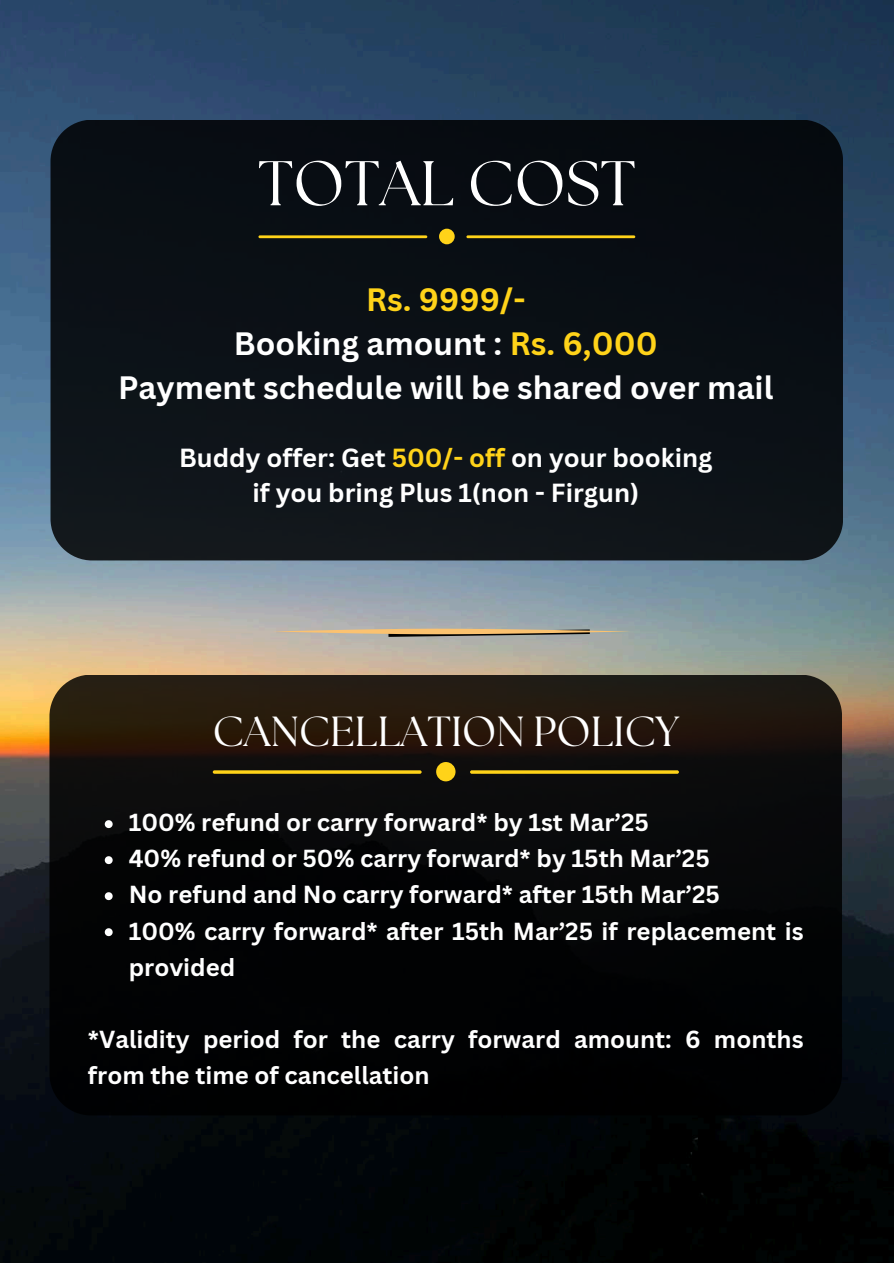
<style>
.page{position:relative;width:894px;height:1264px;background:#fff}
.page>*{position:absolute;margin:0;border:0;box-sizing:border-box;transform-origin:0 0}
.t1{font:63px "The Seasons";color:#fff}
.t2{font:42px "The Seasons";color:#fff}
.t3{font:700 31.5px/43.8px "Canva Sans";color:#fff;text-align:center}
.t4{font:700 25.5px/34.8px "Canva Sans";color:#fff;text-align:center}
.t5{font:700 24px/36px "Canva Sans";color:#fff}
.s1{color:#ffd319}
</style>
<div class="page">
<img style="left:0;top:0;width:893px;height:1262px">
<svg style="left:49px;top:674px;width:792px;height:441px;background:#0a0907"></svg>
<div style="left:50px;top:120px;width:792px;height:440px;background:#0b1016"></div>
<hr style="left:466px;top:235px;width:169px;height:3px;background:#ffd319">
<hr style="left:258px;top:235px;width:169px;height:3px;background:#ffd319">
<div style="left:439px;top:229px;width:15px;height:15px;background:#ffd319;border-radius:50%"></div>
<hr style="left:470px;top:770px;width:208px;height:3px;background:#ffd319;border-radius:2px">
<hr style="left:213px;top:770px;width:208px;height:3px;background:#ffd319;border-radius:2px">
<div style="left:436px;top:762px;width:19px;height:19px;background:#ffd319;border-radius:50%"></div>
<svg style="left:272px;top:627px;width:358px;height:12px;background:#b3a58c"></svg>
<svg style="left:105px;top:820px;width:8px;height:8px"></svg>
<svg style="left:105px;top:856px;width:8px;height:8px"></svg>
<svg style="left:105px;top:892px;width:8px;height:8px"></svg>
<svg style="left:105px;top:928px;width:8px;height:8px"></svg>
<h1 class="t1" style="left:258px;top:155px;width:379px">TOTAL COST</h1>
<h3 class="t3" style="left:118px;top:276px;width:656px"><span class="s1">Rs. 9999/-<br></span>Booking amount : <span class="s1">Rs. 6,000<br></span>Payment schedule will be shared over mail</h3>
<p class="t4" style="left:179px;top:440px;width:534px">Buddy offer: Get <span class="s1">500/- off</span> on your booking if you bring Plus 1(non - Firgun)</p>
<h2 class="t2" style="left:213px;top:712px;width:467px">CANCELLATION POLICY</h2>
<p class="t5" style="left:129px;top:804px;width:676px">100% refund or carry forward* by 1st Mar’25<br>40% refund or 50% carry forward* by 15th Mar’25<br>No refund and No carry forward* after 15th Mar’25<br>100% carry forward* after 15th Mar’25 if replacement is provided</p>
<p class="t5" style="left:88px;top:1020px;width:717px">*Validity period for the carry forward amount: 6 months from the time of cancellation</p>
</div>
